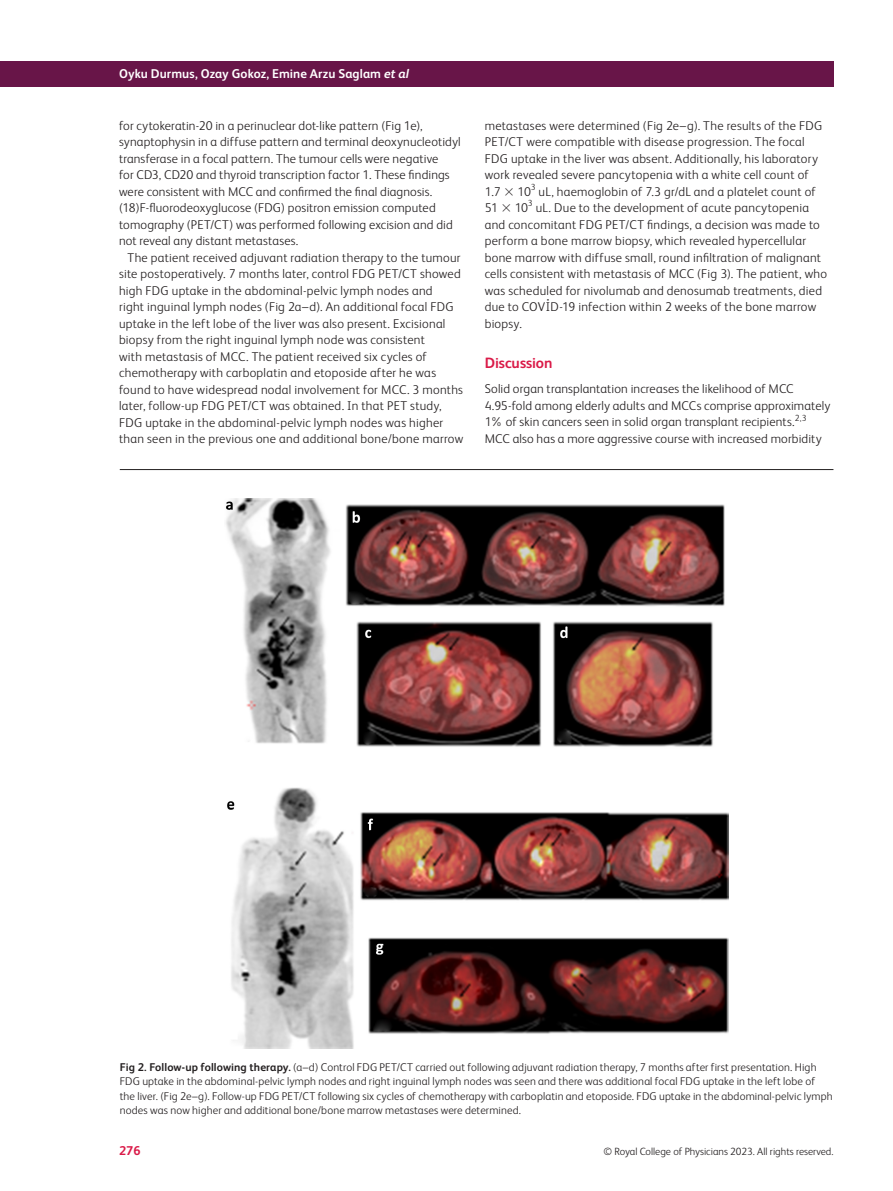
<style>
.page{position:relative;width:893px;height:1191px;background:#fff}
.page>*{position:absolute;margin:0;border:0;box-sizing:border-box;transform-origin:0 0}
.body_H1{font:700 15px "FS Albert";letter-spacing:-.005em;color:#da1a48}
.body_sec_P_Indent{font:300 12.75px/16.5px "FS Albert";letter-spacing:.02em;color:#231f20}
.body_sec_P_noIndent{font:300 12.75px/16.5px "FS Albert";letter-spacing:.01em;color:#231f20}
.t1{font:700 12.75px "FS Albert";letter-spacing:.005em;color:#fff}
.t2{font:700 12.75px "FS Albert";color:#da1a48}
.Figure_caption{font:300 11.25px/14.5px "FS Albert";letter-spacing:.01em;color:#231f20}
.t3{font:300 10.5px "FS Albert";color:#231f20}
.body_sec_P_Indent-2{font:300 8.85px "FS Albert";color:#231f20}
.s1{font-style:italic}
.s2{font-weight:700}
</style>
<div class="page">
<div style="left:0;top:62px;width:833px;height:25px;background:#681548"></div>
<img style="left:226px;top:499px;width:503px;height:549px">
<hr style="left:120px;top:469px;width:713px;height:1px;background:#231f20">
<p class="t1" style="left:119px;top:66px;width:291px">Oyku Durmus, Ozay Gokoz, Emine Arzu Saglam <span class="s1">et al</span></p>
<p class="body_sec_P_Indent" style="left:119px;top:117px;width:343px">for cytokeratin-20 in a perinuclear dot-like pattern (Fig 1e), synaptophysin in a diffuse pattern and terminal deoxynucleotidyl transferase in a focal pattern. The tumour cells were negative<br>for CD3, CD20 and thyroid transcription factor 1. These findings were consistent with MCC and confirmed the final diagnosis. (18)F-fluorodeoxyglucose (FDG) positron emission computed tomography (PET/CT) was performed following excision and did not reveal any distant metastases.</p>
<p class="body_sec_P_Indent" style="left:119px;top:249px;width:346px;text-indent:9px">The patient received adjuvant radiation therapy to the tumour site postoperatively. 7 months later, control FDG PET/CT showed high FDG uptake in the abdominal-pelvic lymph nodes and<br>right inguinal lymph nodes (Fig 2a–d). An additional focal FDG uptake in the left lobe of the liver was also present. Excisional biopsy from the right inguinal lymph node was consistent<br>with metastasis of MCC. The patient received six cycles of chemotherapy with carboplatin and etoposide after he was found to have widespread nodal involvement for MCC. 3 months later, follow-up FDG PET/CT was obtained. In that PET study, FDG uptake in the abdominal-pelvic lymph nodes was higher than seen in the previous one and additional bone/bone marrow</p>
<p class="body_sec_P_Indent" style="left:485px;top:117px;width:339px">metastases were determined (Fig 2e–g). The results of the FDG PET/CT were compatible with disease progression. The focal FDG uptake in the liver was absent. Additionally, his laboratory work revealed severe pancytopenia with a white cell count of 1.7</p>
<p class="body_sec_P_Indent" style="left:517px;top:183px;width:15px">10</p>
<p class="body_sec_P_Indent-2" style="left:531px;top:182px;width:6px">3</p>
<p class="body_sec_P_Indent" style="left:539px;top:183px;width:279px">uL, haemoglobin of 7.3 gr/dL and a platelet count of</p>
<p class="body_sec_P_Indent" style="left:485px;top:199px;width:15px">51</p>
<p class="body_sec_P_Indent" style="left:515px;top:199px;width:15px">10</p>
<p class="body_sec_P_Indent-2" style="left:528px;top:198px;width:6px">3</p>
<p class="body_sec_P_Indent" style="left:485px;top:199px;width:344px;text-indent:51px">uL. Due to the development of acute pancytopenia and concomitant FDG PET/CT findings, a decision was made to perform a bone marrow biopsy, which revealed hypercellular bone marrow with diffuse small, round infiltration of malignant cells consistent with metastasis of MCC (Fig 3). The patient, who was scheduled for nivolumab and denosumab treatments, died due to COVI˙D-19 infection within 2 weeks of the bone marrow biopsy.</p>
<p class="body_H1" style="left:485px;top:354px;width:69px">Discussion</p>
<p class="body_sec_P_noIndent" style="left:485px;top:380px;width:347px">Solid organ transplantation increases the likelihood of MCC 4.95-fold among elderly adults and MCCs comprise approximately 1% of skin cancers seen in solid organ transplant recipients.<sup>2,3<br></sup>MCC also has a more aggressive course with increased morbidity</p>
<p class="Figure_caption" style="left:120px;top:1059px;width:714px"><span class="s2">Fig 2. Follow-up following therapy.</span> (a–d) Control FDG PET/CT carried out following adjuvant radiation therapy, 7 months after first presentation. High FDG uptake in the abdominal-pelvic lymph nodes and right inguinal lymph nodes was seen and there was additional focal FDG uptake in the left lobe of the liver. (Fig 2e–g). Follow-up FDG PET/CT following six cycles of chemotherapy with carboplatin and etoposide. FDG uptake in the abdominal-pelvic lymph nodes was now higher and additional bone/bone marrow metastases were determined.</p>
<p class="t2" style="left:119px;top:1143px;width:23px">276</p>
<p class="t3" style="left:604px;top:1145px;width:231px">© Royal College of Physicians 2023. All rights reserved.</p>
</div>
